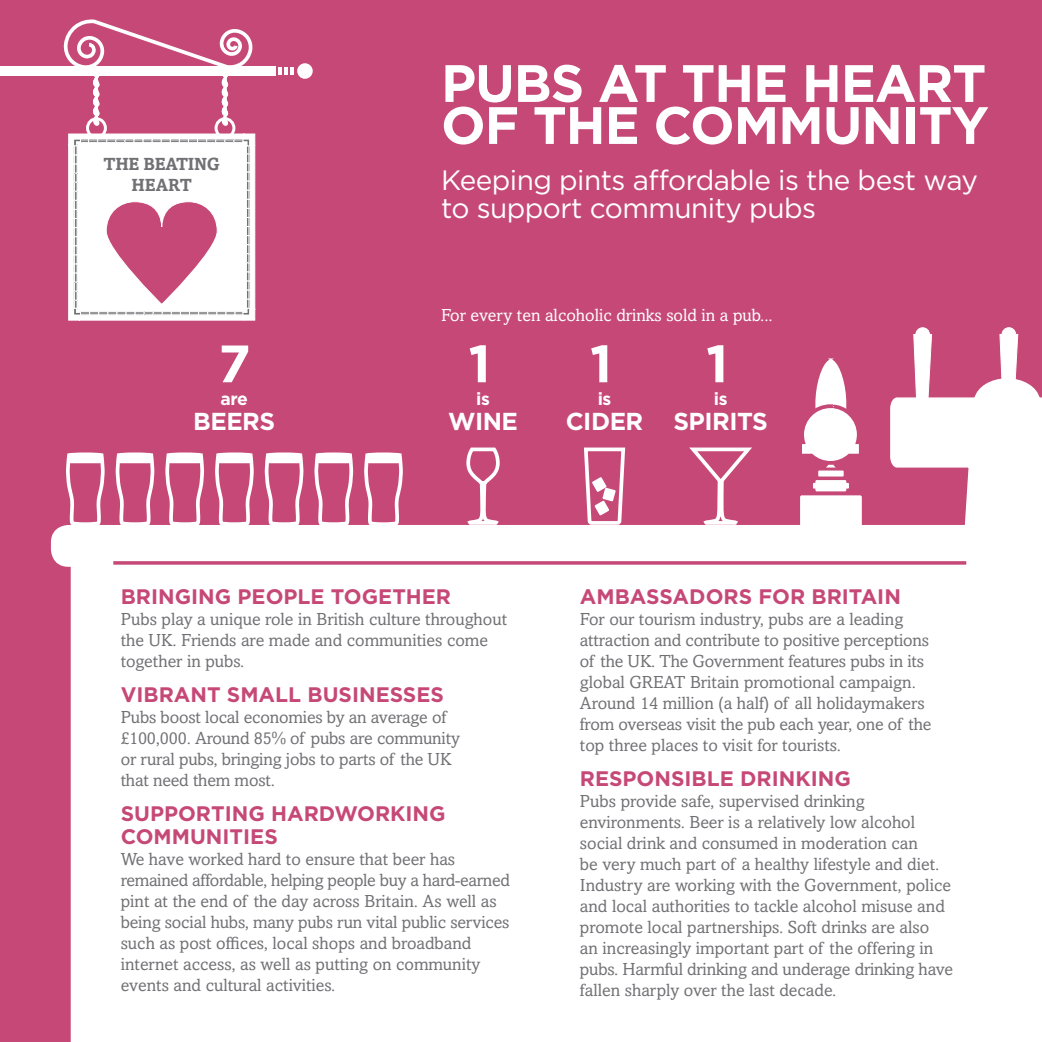
<style>
.page{position:relative;width:1042px;height:1042px;background:#c64877}
.page>*{position:absolute;margin:0;border:0;box-sizing:border-box;transform-origin:0 0}
.MAIN_TITLE{font:700 52.5px/42px "Gotham";letter-spacing:-.02em;color:#fff}
.MAIN_TITLE-2{font:28px/28px "Gotham";letter-spacing:-.02em;color:#fff}
.MAIN_TITLE-3{font:700 24.5px "Gotham";letter-spacing:-.02em;color:#fff}
.SUB_1__smaller_space{font:700 21px/22.8px "Gotham";color:#c64877}
.SUB_1{font:700 21px "Gotham";color:#c64877}
.Body{font:17.5px/21px "Amasis";color:#717074}
.t1{font:17.5px "Amasis";color:#fff}
.t2{font:700 17.5px/21px "Amasis";letter-spacing:-.02em;color:#717074;text-align:center}
.MAIN_TITLE-4{font:700 17.5px "Gotham";letter-spacing:-.02em;color:#fff}
</style>
<div class="page">
<div style="left:297px;top:63px;width:16px;height:16px;background:#fff;border-radius:50%"></div>
<svg style="left:0;top:19px;width:294px;height:302px"></svg>
<div style="left:71px;top:567px;width:971px;height:475px;background:#fff"></div>
<svg style="left:51px;top:327px;width:991px;height:240px"></svg>
<p class="t2" style="left:104px;top:153px;width:118px">THE BEATING<br>HEART</p>
<p class="MAIN_TITLE" style="left:441px;top:62px;width:549px">PUBS AT THE HEART<br>OF THE COMMUNITY</p>
<p class="MAIN_TITLE-2" style="left:441px;top:165px;width:538px">Keeping pints affordable is the best way to support community pubs</p>
<p class="t1" style="left:441px;top:304px;width:333px">For every ten alcoholic drinks sold in a pub...</p>
<p class="MAIN_TITLE" style="left:218px;top:342px;width:34px">7</p>
<p class="MAIN_TITLE" style="left:468px;top:342px;width:24px">1</p>
<p class="MAIN_TITLE" style="left:590px;top:342px;width:24px">1</p>
<p class="MAIN_TITLE" style="left:706px;top:342px;width:24px">1</p>
<p class="MAIN_TITLE-4" style="left:220px;top:387px;width:29px">are</p>
<p class="MAIN_TITLE-3" style="left:193px;top:405px;width:83px">BEERS</p>
<p class="MAIN_TITLE-4" style="left:476px;top:387px;width:15px">is</p>
<p class="MAIN_TITLE-3" style="left:448px;top:405px;width:72px">WINE</p>
<p class="MAIN_TITLE-4" style="left:598px;top:387px;width:15px">is</p>
<p class="MAIN_TITLE-3" style="left:566px;top:405px;width:79px">CIDER</p>
<p class="MAIN_TITLE-4" style="left:714px;top:387px;width:15px">is</p>
<p class="MAIN_TITLE-3" style="left:673px;top:405px;width:96px">SPIRITS</p>
<p class="SUB_1" style="left:121px;top:582px;width:332px">BRINGING PEOPLE TOGETHER</p>
<p class="Body" style="left:121px;top:608px;width:388px">Pubs play a unique role in British culture throughout the UK. Friends are made and communities come together in pubs.</p>
<p class="SUB_1__smaller_space" style="left:121px;top:683px;width:325px">VIBRANT SMALL BUSINESSES</p>
<p class="Body" style="left:121px;top:706px;width:341px">Pubs boost local economies by an average of £100,000. Around 85% of pubs are community or rural pubs, bringing jobs to parts of the UK that need them most.</p>
<p class="SUB_1__smaller_space" style="left:121px;top:802px;width:326px">SUPPORTING HARDWORKING<br>COMMUNITIES</p>
<p class="Body" style="left:121px;top:848px;width:391px">We have worked hard to ensure that beer has remained affordable, helping people buy a hard-earned pint at the end of the day across Britain. As well as being social hubs, many pubs run vital public services such as post offices, local shops and broadband internet access, as well as putting on community events and cultural activities.</p>
<p class="SUB_1__smaller_space" style="left:580px;top:584px;width:322px">AMBASSADORS FOR BRITAIN</p>
<p class="Body" style="left:580px;top:608px;width:353px">For our tourism industry, pubs are a leading attraction and contribute to positive perceptions of the UK. The Government features pubs in its global GREAT Britain promotional campaign.<br>Around 14 million (a half) of all holidaymakers from overseas visit the pub each year, one of the top three places to visit for tourists.</p>
<p class="SUB_1__smaller_space" style="left:580px;top:767px;width:272px">RESPONSIBLE DRINKING</p>
<p class="Body" style="left:580px;top:790px;width:375px">Pubs provide safe, supervised drinking environments. Beer is a relatively low alcohol social drink and consumed in moderation can<br>be very much part of a healthy lifestyle and diet.<br>Industry are working with the Government, police and local authorities to tackle alcohol misuse and promote local partnerships. Soft drinks are also<br>an increasingly important part of the offering in pubs. Harmful drinking and underage drinking have fallen sharply over the last decade.</p>
</div>
